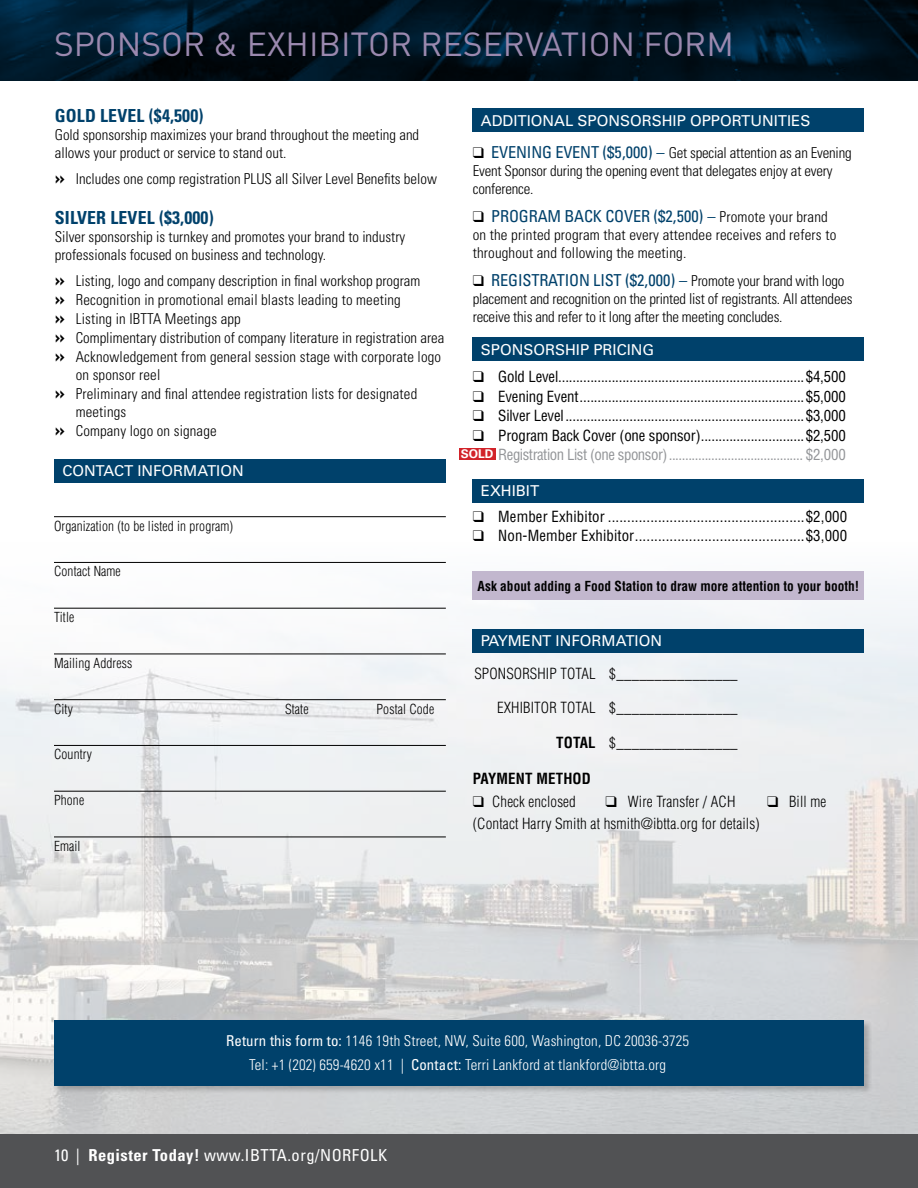
<style>
.page{position:relative;width:918px;height:1188px;background:#fff}
.page>*{position:absolute;margin:0;border:0;box-sizing:border-box;transform-origin:0 0}
.t1{font:33px "DIN";color:#9b89af}
.t2{font:700 condensed 18px "Univers";letter-spacing:.01em;color:#00416b}
.t3{font:condensed 16.5px "Univers";letter-spacing:-.01em;color:#00416b}
.t4{font:condensed 16.5px "Univers";letter-spacing:.03em;color:#fff}
.t5{font:300 condensed 15px/18px "Univers";color:#000}
.t6{font:condensed 15px "Helvetica";letter-spacing:-.01em;color:#000}
.t7{font:300 condensed 15px "Helvetica";letter-spacing:.01em;color:#000}
.t8{font:condensed 15px "Helvetica";letter-spacing:.01em;color:#000}
.t9{font:300 condensed 15px/24.2px "Univers";letter-spacing:.01em;color:#fff;text-align:center}
.t10{font:15px "Univers";color:#fff}
.t11{font:condensed 15px "Helvetica";letter-spacing:-.03em;color:#939598}
.t12{font:700 condensed 15px "Helvetica";letter-spacing:.01em;color:#000}
.t13{font:300 condensed 13.5px "Helvetica";letter-spacing:.01em;color:#000}
.t14{font:700 condensed 13.5px "Helvetica";color:#000}
.t15{font:700 12px "Univers";color:#fff}
.s1{font-family:"DIN";font-weight:700;font-stretch:normal;font-size:16.5px}
.s2{font-weight:400;font-size:16.5px;color:#00416b}
.s3{color:#000}
.s4{font-weight:300;font-size:15px;color:#000}
.s5{font-weight:700}
.s6{font-weight:400}
</style>
<div class="page">
<div style="left:0;top:1134px;width:918px;height:54px;background:#515254"></div>
<img style="left:0;top:561px;width:918px;height:573px">
<img style="left:0;top:0;width:918px;height:81px">
<div style="left:473px;top:108px;width:391px;height:24px;background:#00416b"></div>
<div style="left:54px;top:1020px;width:819px;height:74px;background:#000;opacity:.2"></div>
<div style="left:54px;top:1020px;width:810px;height:66px;background:#00416b"></div>
<hr style="left:54px;top:516px;width:392px;height:1px;background:#000">
<hr style="left:54px;top:562px;width:392px;height:1px;background:#000">
<hr style="left:54px;top:608px;width:392px;height:1px;background:#000">
<hr style="left:54px;top:654px;width:392px;height:1px;background:#000">
<hr style="left:54px;top:699px;width:392px;height:1px;background:#000">
<hr style="left:54px;top:745px;width:392px;height:1px;background:#000">
<hr style="left:54px;top:791px;width:392px;height:1px;background:#000">
<hr style="left:54px;top:837px;width:392px;height:1px;background:#000">
<div style="left:54px;top:459px;width:392px;height:24px;background:#00416b"></div>
<div style="left:473px;top:629px;width:391px;height:23px;background:#00416b"></div>
<div style="left:473px;top:338px;width:391px;height:23px;background:#00416b"></div>
<div style="left:473px;top:479px;width:391px;height:24px;background:#00416b"></div>
<div style="left:459px;top:448px;width:36px;height:12px;background:#d2232a"></div>
<div style="left:473px;top:572px;width:391px;height:28px;background:#c2b7ce"></div>
<h1 class="t1" style="left:54px;top:25px;width:681px">SPONSOR &amp; EXHIBITOR RESERVATION FORM</h1>
<p class="t2" style="left:55px;top:105px;width:150px">GOLD LEVEL ($4,500)</p>
<p class="t5" style="left:55px;top:126px;width:366px">Gold sponsorship maximizes your brand throughout the meeting and allows your product or service to stand out.</p>
<p class="t5" style="left:55px;top:170px;width:384px"><span class="s1">»</span> Includes one comp registration PLUS all Silver Level Benefits below</p>
<p class="t2" style="left:55px;top:206px;width:160px">SILVER LEVEL ($3,000)</p>
<p class="t5" style="left:55px;top:227px;width:352px">Silver sponsorship is turnkey and promotes your brand to industry professionals focused on business and technology.</p>
<p class="t5" style="left:55px;top:271px;width:367px"><span class="s1">»</span> Listing, logo and company description in final workshop program</p>
<p class="t5" style="left:55px;top:290px;width:348px"><span class="s1">»</span> Recognition in promotional email blasts leading to meeting</p>
<p class="t5" style="left:55px;top:309px;width:188px"><span class="s1">»</span> Listing in IBTTA Meetings app</p>
<p class="t5" style="left:55px;top:328px;width:391px"><span class="s1">»</span> Complimentary distribution of company literature in registration area</p>
<p class="t5" style="left:55px;top:347px;width:388px"><span class="s1">»</span> Acknowledgement from general session stage with corporate logo</p>
<p class="t5" style="left:76px;top:365px;width:86px">on sponsor reel</p>
<p class="t5" style="left:55px;top:384px;width:364px"><span class="s1">»</span> Preliminary and final attendee registration lists for designated</p>
<p class="t5" style="left:76px;top:402px;width:52px">meetings</p>
<p class="t5" style="left:55px;top:422px;width:163px"><span class="s1">»</span> Company logo on signage</p>
<p class="t10" style="left:62px;top:462px;width:183px">CONTACT INFORMATION</p>
<p class="t13" style="left:54px;top:518px;width:181px">Organization (to be listed in program)</p>
<p class="t13" style="left:54px;top:564px;width:68px">Contact Name</p>
<p class="t13" style="left:54px;top:609px;width:22px">Title</p>
<p class="t13" style="left:54px;top:655px;width:80px">Mailing Address</p>
<p class="t13" style="left:54px;top:701px;width:20px">City</p>
<p class="t13" style="left:285px;top:701px;width:25px">State</p>
<p class="t13" style="left:376px;top:701px;width:59px">Postal Code</p>
<p class="t13" style="left:54px;top:747px;width:40px">Country</p>
<p class="t13" style="left:54px;top:792px;width:32px">Phone</p>
<p class="t13" style="left:54px;top:838px;width:28px">Email</p>
<p class="t10" style="left:481px;top:111px;width:331px">ADDITIONAL SPONSORSHIP OPPORTUNITIES</p>
<p class="t5" style="left:473px;top:144px;width:380px">❑ <span class="s2">EVENING EVENT ($5,000) –</span> Get special attention as an Evening<br>Event Sponsor during the opening event that delegates enjoy at every conference.</p>
<p class="t3" style="left:473px;top:206px;width:357px"><span class="s3">❑</span> PROGRAM BACK COVER ($2,500) – <span class="s4">Promote your brand</span></p>
<p class="t5" style="left:473px;top:226px;width:365px">on the printed program that every attendee receives and refers to throughout and following the meeting.</p>
<p class="t3" style="left:473px;top:270px;width:373px"><span class="s3">❑</span> REGISTRATION LIST ($2,000) – <span class="s4">Promote your brand with logo</span></p>
<p class="t5" style="left:473px;top:290px;width:381px">placement and recognition on the printed list of registrants. All attendees receive this and refer to it long after the meeting concludes.</p>
<p class="t10" style="left:481px;top:341px;width:175px">SPONSORSHIP PRICING</p>
<p class="t6" style="left:473px;top:368px;width:375px">❑ Gold Level.....................................................................$4,500</p>
<p class="t6" style="left:473px;top:387px;width:375px">❑ Evening Event...............................................................$5,000</p>
<p class="t6" style="left:473px;top:407px;width:375px">❑ Silver Level...................................................................$3,000</p>
<p class="t6" style="left:473px;top:426px;width:375px">❑ Program Back Cover (one sponsor).............................$2,500</p>
<p class="t11" style="left:473px;top:446px;width:375px">❑ Registration List (one sponsor)......................................... $2,000</p>
<p class="t15" style="left:461px;top:447px;width:34px">SOLD</p>
<p class="t10" style="left:481px;top:482px;width:60px">EXHIBIT</p>
<p class="t8" style="left:473px;top:507px;width:376px">❑ Member Exhibitor ...................................................$2,000</p>
<p class="t8" style="left:473px;top:527px;width:376px">❑ Non-Member Exhibitor............................................$3,000</p>
<p class="t14" style="left:478px;top:578px;width:383px">Ask about adding a Food Station to draw more attention to your booth!</p>
<p class="t10" style="left:481px;top:632px;width:183px">PAYMENT INFORMATION</p>
<p class="t7" style="left:474px;top:665px;width:265px">SPONSORSHIP TOTAL $________________</p>
<p class="t7" style="left:497px;top:699px;width:242px">EXHIBITOR TOTAL $________________</p>
<p class="t7" style="left:556px;top:734px;width:183px"><span class="s5">TOTAL</span> $________________</p>
<p class="t12" style="left:473px;top:769px;width:120px">PAYMENT METHOD</p>
<p class="t7" style="left:473px;top:792px;width:105px">❑ Check enclosed</p>
<p class="t7" style="left:606px;top:792px;width:131px">❑ Wire Transfer / ACH</p>
<p class="t7" style="left:767px;top:792px;width:60px">❑ Bill me</p>
<p class="t7" style="left:473px;top:815px;width:288px">(Contact Harry Smith at hsmith@ibtta.org for details)</p>
<p class="t9" style="left:226px;top:1028px;width:465px"><span class="s6">Return this form to:</span> 1146 19th Street, NW, Suite 600, Washington, DC 20036-3725<br>Tel: +1 (202) 659-4620 x11 | <span class="s6">Contact:</span> Terri Lankford at tlankford@ibtta.org</p>
<p class="t4" style="left:54px;top:1144px;width:335px">10 | <span class="s5">Register Today!</span> www.IBTTA.org/NORFOLK</p>
</div>
